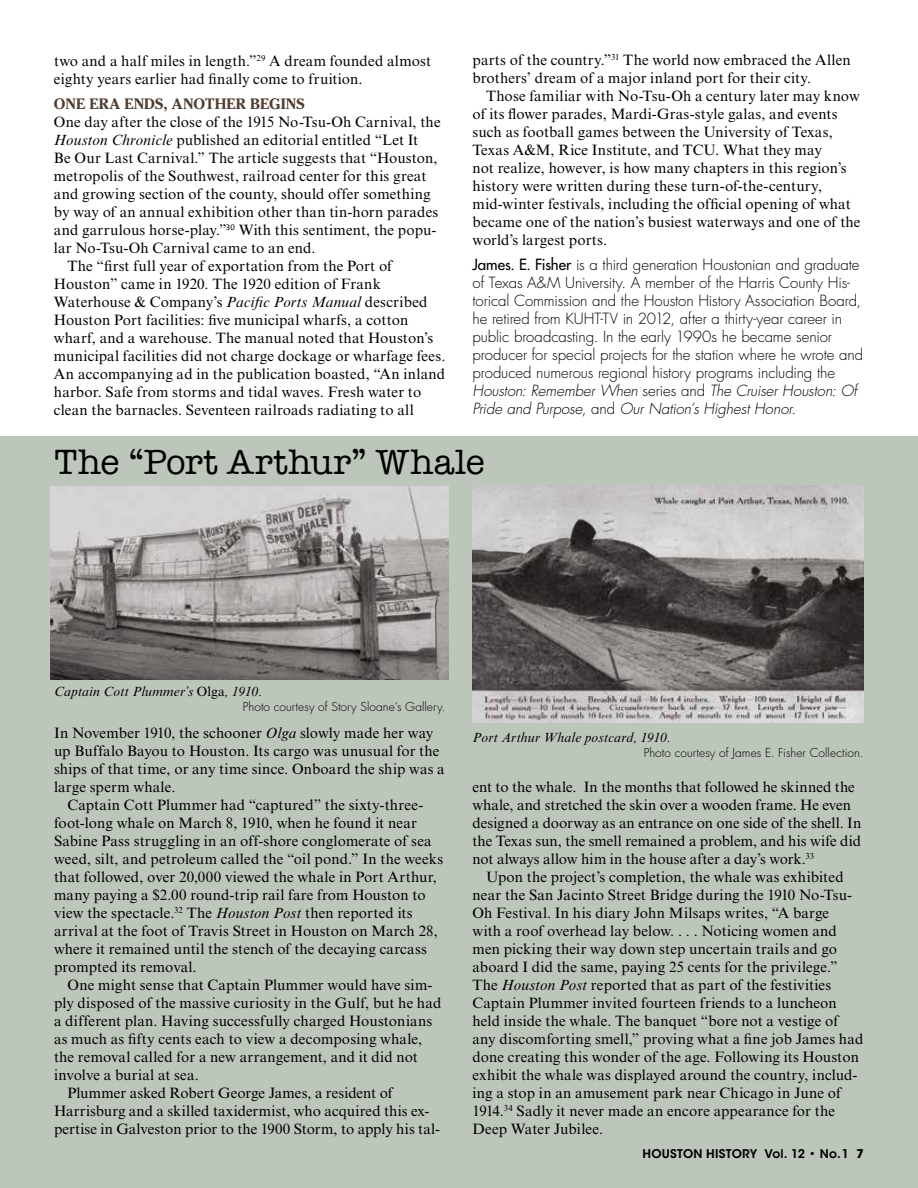
<style>
.page{position:relative;width:918px;height:1188px;background:#fff}
.page>*{position:absolute;margin:0;border:0;box-sizing:border-box;transform-origin:0 0}
.t1{font:36px "American Typewriter";letter-spacing:.015em;color:#000}
.t2{font:15px/18px "Times New Roman MT Std";letter-spacing:.01em;color:#000}
.t3{font:300 15px/18px "Futura Std";letter-spacing:-.005em;color:#000}
.t4{font:700 15px "Cheltenham Std";letter-spacing:.01em;color:#523e31}
.t5{font:italic 13.5px "Times New Roman MT Std";letter-spacing:.01em;color:#000}
.t6{font:300 12px "Futura Std";letter-spacing:.005em;color:#000}
.t7{font:600 12px "ITC Avant Garde Std";letter-spacing:.02em;color:#000}
.s1{font-weight:500}
.s2{font-style:italic}
.s3{font-style:normal}
.s4{font-weight:700}
</style>
<div class="page">
<div style="left:0;top:436px;width:918px;height:752px;background:#bcc6ba"></div>
<img style="left:51px;top:487px;width:398px;height:193px">
<img style="left:472px;top:485px;width:392px;height:237px">
<p class="t2" style="left:472px;top:51px;width:380px">parts of the country.”<sup>31</sup> The world now embraced the Allen brothers’ dream of a major inland port for their city.</p>
<p class="t2" style="left:473px;top:87px;width:390px;text-indent:14px">Those familiar with No-Tsu-Oh a century later may know of its flower parades, Mardi-Gras-style galas, and events such as football games between the University of Texas, Texas A&amp;M, Rice Institute, and TCU. What they may<br>not realize, however, is how many chapters in this region’s history were written during these turn-of-the-century, mid-winter festivals, including the official opening of what became one of the nation’s busiest waterways and one of the world’s largest ports.</p>
<p class="t3" style="left:473px;top:255px;width:392px"><span class="s1">James. E. Fisher</span> is a third generation Houstonian and graduate of Texas A&amp;M University. A member of the Harris County His&shy;torical Commission and the Houston History Association Board, he retired from KUHT-TV in 2012, after a thirty-year career in public broadcasting. In the early 1990s he became senior producer for special projects for the station where he wrote and produced numerous regional history programs including the <span class="s2">Houston: Remember When</span> series and <span class="s2">The Cruiser Houston: Of Pride and Purpose,</span> and <span class="s2">Our Nation’s Highest Honor</span>.</p>
<h1 class="t1" style="left:55px;top:434px;width:432px">The “Port Arthur” Whale</h1>
<p class="t2" style="left:54px;top:52px;width:379px">two and a half miles in length.”<sup>29</sup> A dream founded almost eighty years earlier had finally come to fruition.</p>
<p class="t4" style="left:54px;top:95px;width:252px">ONE ERA ENDS, ANOTHER BEGINS</p>
<p class="t2" style="left:54px;top:113px;width:388px">One day after the close of the 1915 No-Tsu-Oh Carnival, the</p>
<p class="t2" style="left:54px;top:131px;width:366px"><span class="s2">Houston Chronicle</span> published an editorial entitled “Let It</p>
<p class="t2" style="left:54px;top:149px;width:385px">Be Our Last Carnival.” The article suggests that “Houston,</p>
<p class="t2" style="left:54px;top:167px;width:374px">metropolis of the Southwest, railroad center for this great</p>
<p class="t2" style="left:54px;top:185px;width:378px">and growing section of the county, should offer something</p>
<p class="t2" style="left:54px;top:203px;width:386px">by way of an annual exhibition other than tin-horn parades</p>
<p class="t2" style="left:54px;top:221px;width:384px">and garrulous horse-play.”<sup>30</sup> With this sentiment, the popu-</p>
<p class="t2" style="left:54px;top:239px;width:263px">lar No-Tsu-Oh Carnival came to an end.</p>
<p class="t2" style="left:67px;top:257px;width:326px">The “first full year of exportation from the Port of</p>
<p class="t2" style="left:54px;top:275px;width:329px">Houston” came in 1920. The 1920 edition of Frank</p>
<p class="t2" style="left:54px;top:293px;width:375px">Waterhouse &amp; Company’s <span class="s2">Pacific Ports Manual</span> described</p>
<p class="t2" style="left:54px;top:311px;width:356px">Houston Port facilities: five municipal wharfs, a cotton</p>
<p class="t2" style="left:54px;top:329px;width:381px">wharf, and a warehouse. The manual noted that Houston’s</p>
<p class="t2" style="left:54px;top:347px;width:393px">municipal facilities did not charge dockage or wharfage fees.</p>
<p class="t2" style="left:54px;top:365px;width:393px">An accompanying ad in the publication boasted, “An inland</p>
<p class="t2" style="left:54px;top:383px;width:369px">harbor. Safe from storms and tidal waves. Fresh water to</p>
<p class="t2" style="left:54px;top:401px;width:361px">clean the barnacles. Seventeen railroads radiating to all</p>
<p class="t5" style="left:54px;top:684px;width:210px">Captain Cott Plummer’s <span class="s3">Olga</span>, 1910.</p>
<p class="t6" style="left:243px;top:700px;width:204px">Photo courtesy of Story Sloane’s Gallery.</p>
<p class="t2" style="left:54px;top:723px;width:392px">In November 1910, the schooner <span class="s2">Olga</span> slowly made her way up Buffalo Bayou to Houston. Its cargo was unusual for the ships of that time, or any time since. Onboard the ship was a large sperm whale.</p>
<p class="t2" style="left:54px;top:795px;width:391px;text-indent:14px">Captain Cott Plummer had “captured” the sixty-three&shy;foot-long whale on March 8, 1910, when he found it near Sabine Pass struggling in an off-shore conglomerate of sea weed, silt, and petroleum called the “oil pond.” In the weeks that followed, over 20,000 viewed the whale in Port Arthur, many paying a $2.00 round-trip rail fare from Houston to view the spectacle.<sup>32</sup> The <span class="s2">Houston Post</span> then reported its arrival at the foot of Travis Street in Houston on March 28, where it remained until the stench of the decaying carcass prompted its removal.</p>
<p class="t2" style="left:68px;top:975px;width:366px">One might sense that Captain Plummer would have sim-</p>
<p class="t2" style="left:54px;top:993px;width:389px">ply disposed of the massive curiosity in the Gulf, but he had</p>
<p class="t2" style="left:54px;top:1011px;width:380px">a different plan. Having successfully charged Houstonians</p>
<p class="t2" style="left:54px;top:1029px;width:370px">as much as fifty cents each to view a decomposing whale,</p>
<p class="t2" style="left:54px;top:1047px;width:365px">the removal called for a new arrangement, and it did not</p>
<p class="t2" style="left:54px;top:1065px;width:146px">involve a burial at sea.</p>
<p class="t2" style="left:68px;top:1083px;width:327px">Plummer asked Robert George James, a resident of</p>
<p class="t2" style="left:54px;top:1101px;width:377px">Harrisburg and a skilled taxidermist, who acquired this ex-</p>
<p class="t2" style="left:54px;top:1119px;width:388px">pertise in Galveston prior to the 1900 Storm, to apply his tal-</p>
<p class="t5" style="left:472px;top:730px;width:200px">Port Arthur Whale postcard, 1910.</p>
<p class="t6" style="left:644px;top:745px;width:221px">Photo courtesy of James E. Fisher Collection.</p>
<p class="t2" style="left:473px;top:778px;width:390px">ent to the whale. In the months that followed he skinned the whale, and stretched the skin over a wooden frame. He even designed a doorway as an entrance on one side of the shell. In the Texas sun, the smell remained a problem, and his wife did not always allow him in the house after a day’s work.<sup>33</sup></p>
<p class="t2" style="left:472px;top:868px;width:392px;text-indent:14px">Upon the project’s completion, the whale was exhibited near the San Jacinto Street Bridge during the 1910 No-Tsu-Oh Festival. In his diary John Milsaps writes, “A barge<br>with a roof overhead lay below. . . . Noticing women and men picking their way down step uncertain trails and go aboard I did the same, paying 25 cents for the privilege.” The <span class="s2">Houston Post</span> reported that as part of the festivities Captain Plummer invited fourteen friends to a luncheon held inside the whale. The banquet “bore not a vestige of any discomforting smell,” proving what a fine job James had done creating this wonder of the age. Following its Houston exhibit the whale was displayed around the country, includ&shy;ing a stop in an amusement park near Chicago in June of 1914.<sup>34</sup> Sadly it never made an encore appearance for the Deep Water Jubilee.</p>
<p class="t7" style="left:643px;top:1146px;width:223px">HOUSTON HISTORY Vol. 12 • No.1 <span class="s4">7</span></p>
</div>
